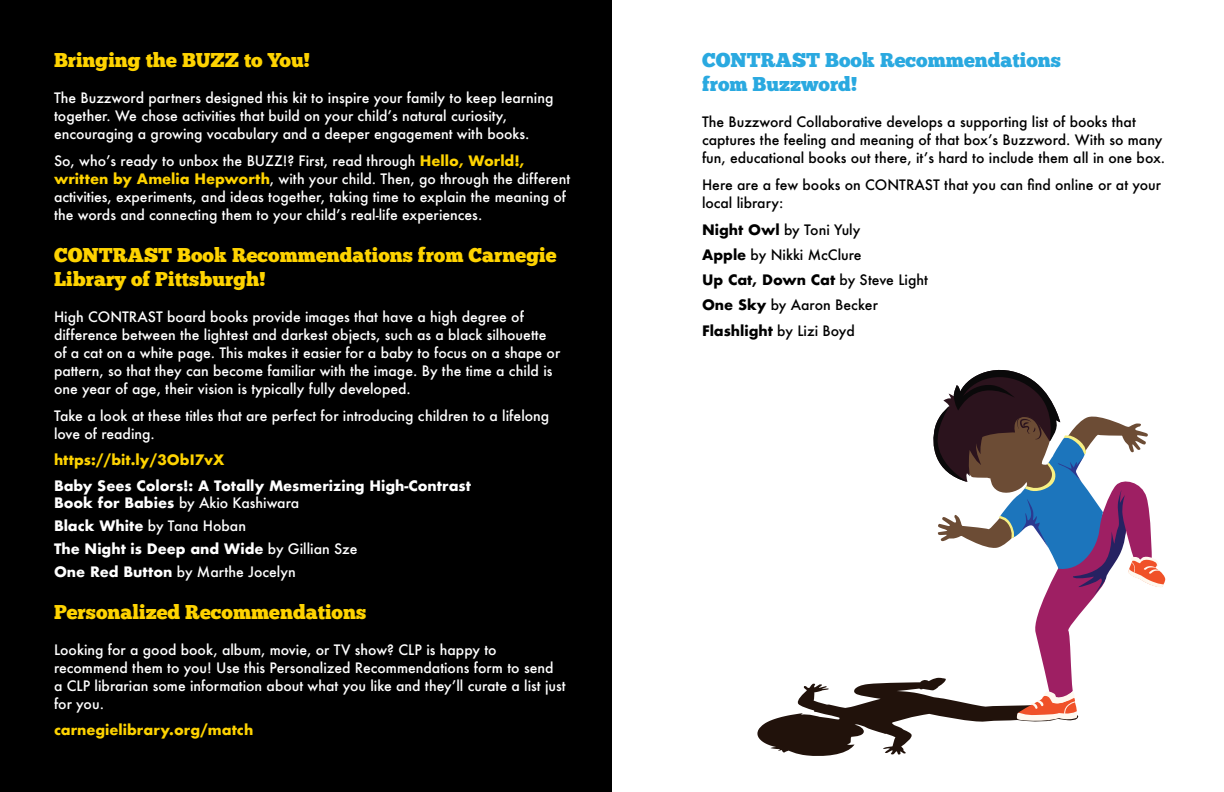
<style>
.page{position:relative;width:1224px;height:792px;background:#fff}
.page>*{position:absolute;margin:0;border:0;box-sizing:border-box;transform-origin:0 0}
.t1{font:20px/24px "Chunk Five";color:#fed301}
.t2{font:20px/24px "Chunk Five";color:#2aa9e0}
.Body{font:500 14px/18px "Futura";color:#fff}
.Body-2{font:500 14px/18px "Futura";color:#000}
.t3{font:700 14px/17px "Futura";color:#fff}
.t4{font:700 14px "Futura";color:#fed301}
.Body-3{font:700 14px "Futura";color:#000}
.s1{font-weight:700;color:#fed301}
.s2{font-weight:500}
.s3{font-weight:700}
</style>
<div class="page">
<div style="left:0;top:0;width:612px;height:792px;background:#000"></div>
<svg style="left:757px;top:369px;width:408px;height:387px"></svg>
<h3 class="t1" style="left:54px;top:49px;width:257px">Bringing the BUZZ to You!</h3>
<p class="Body" style="left:54px;top:88px;width:501px">The Buzzword partners designed this kit to inspire your family to keep learning together. We chose activities that build on your child’s natural curiosity, encouraging a growing vocabulary and a deeper engagement with books.</p>
<p class="Body" style="left:54px;top:151px;width:518px">So, who’s ready to unbox the BUZZ!? First, read through <span class="s1">Hello, World!, written by Amelia Hepworth</span>, with your child. Then, go through the different activities, experiments, and ideas together, taking time to explain the meaning of the words and connecting them to your child’s real-life experiences.</p>
<h3 class="t1" style="left:54px;top:244px;width:504px">CONTRAST Book Recommendations from Carnegie<br>Library of Pittsburgh!</h3>
<p class="Body" style="left:54px;top:307px;width:508px">High CONTRAST board books provide images that have a high degree of difference between the lightest and darkest objects, such as a black silhouette of a cat on a white page. This makes it easier for a baby to focus on a shape or pattern, so that they can become familiar with the image. By the time a child is one year of age, their vision is typically fully developed.</p>
<p class="Body" style="left:54px;top:406px;width:497px">Take a look at these titles that are perfect for introducing children to a lifelong love of reading.</p>
<h4 class="t4" style="left:54px;top:449px;width:172px">https://bit.ly/3ObI7vX</h4>
<p class="t3" style="left:54px;top:477px;width:419px">Baby Sees Colors!: A Totally Mesmerizing High-Contrast<br>Book for Babies <span class="s2">by Akio Kashiwara</span></p>
<p class="Body" style="left:54px;top:516px;width:194px"><span class="s3">Black White</span> by Tana Hoban</p>
<p class="t3" style="left:54px;top:540px;width:305px">The Night is Deep and Wide <span class="s2">by Gillian Sze</span></p>
<p class="Body" style="left:54px;top:562px;width:243px"><span class="s3">One Red Button</span> by Marthe Jocelyn</p>
<h3 class="t1" style="left:54px;top:600px;width:314px">Personalized Recommendations</h3>
<p class="Body" style="left:54px;top:640px;width:513px">Looking for a good book, album, movie, or TV show? CLP is happy to recommend them to you! Use this Personalized Recommendations form to send<br>a CLP librarian some information about what you like and they’ll curate a list just for you.</p>
<p class="t4" style="left:54px;top:719px;width:201px">carnegielibrary.org/match</p>
<h3 class="t2" style="left:702px;top:49px;width:360px">CONTRAST Book Recommendations from Buzzword!</h3>
<p class="Body-2" style="left:702px;top:112px;width:465px">The Buzzword Collaborative develops a supporting list of books that captures the feeling and meaning of that box’s Buzzword. With so many fun, educational books out there, it’s hard to include them all in one box.</p>
<p class="Body-2" style="left:702px;top:175px;width:461px">Here are a few books on CONTRAST that you can find online or at your local library:</p>
<p class="Body-2" style="left:702px;top:220px;width:160px"><span class="s3">Night Owl</span> by Toni Yuly</p>
<p class="Body-2" style="left:702px;top:246px;width:161px"><span class="s3">Apple</span> by Nikki McClure</p>
<p class="Body-3" style="left:702px;top:270px;width:227px">Up Cat, Down Cat <span class="s2">by Steve Light</span></p>
<p class="Body-2" style="left:702px;top:296px;width:177px"><span class="s3">One Sky</span> by Aaron Becker</p>
<p class="Body-3" style="left:702px;top:320px;width:154px">Flashlight <span class="s2">by Lizi Boyd</span></p>
</div>
